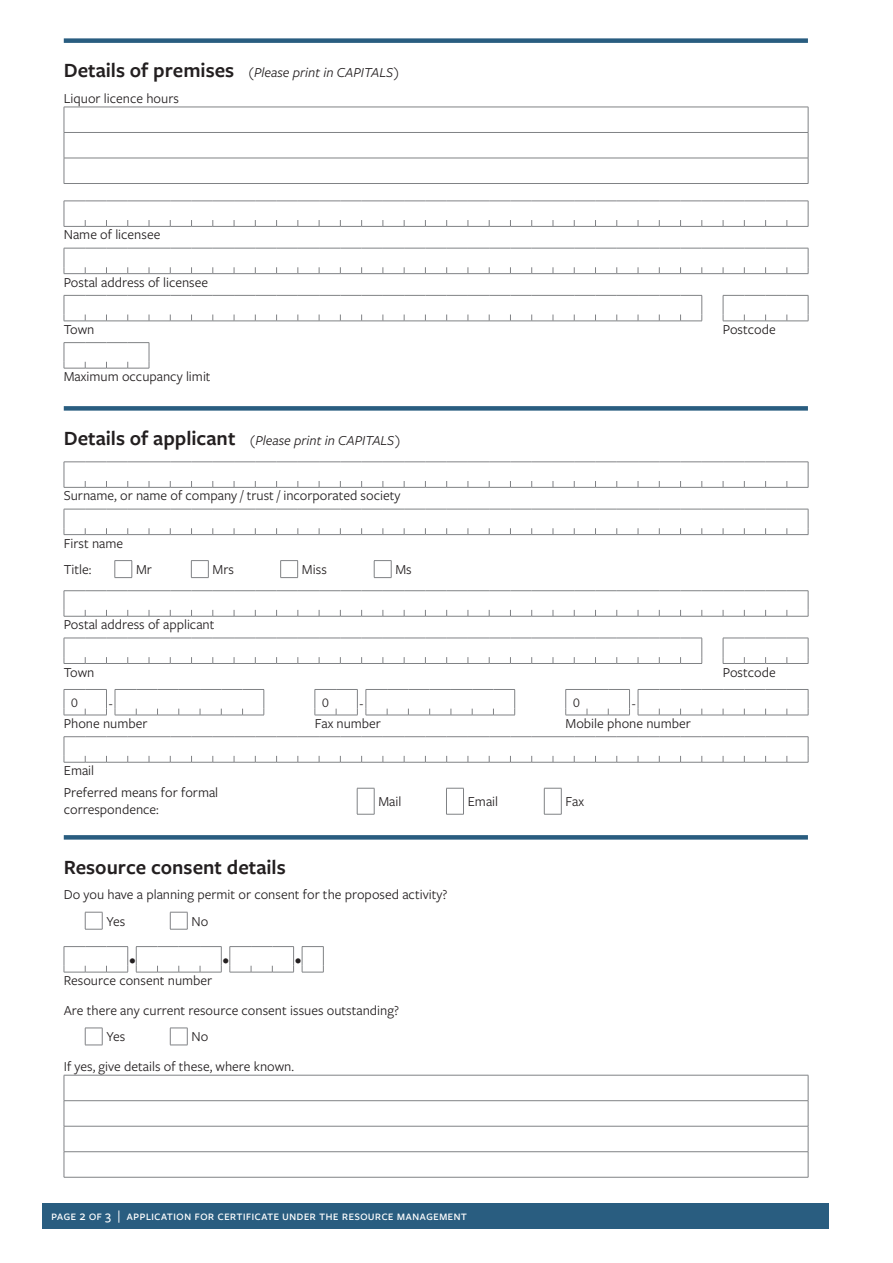
<style>
.page{position:relative;width:893px;height:1263px;background:#fff}
.page>*{position:absolute;margin:0;border:0;box-sizing:border-box;transform-origin:0 0}
.Section_heading_with_rule_above{font:600 21px "Freight Sans Pro";color:#231f20}
.Field_label{font:14.25px "Freight Sans Pro";color:#231f20}
.Body_text{font:14.25px/17.1px "Freight Sans Pro";color:#231f20}
.Section_heading_with_rule_above-2{font:italic 14.25px "Freight Sans Pro";color:#231f20}
.t1{font:500 13.5px "Freight Sans Pro";color:#fff}
.t2{font:13.5px "Freight Sans Pro";color:#231f20}
.s1{font-weight:600;font-style:normal;font-size:21px}
</style>
<div class="page">
<div style="left:43px;top:1203px;width:786px;height:26px;background:#295d80"></div>
<div style="left:64px;top:38px;width:744px;height:5px;background:#295d80"></div>
<div style="left:64px;top:406px;width:744px;height:5px;background:#295d80"></div>
<div style="left:64px;top:835px;width:744px;height:5px;background:#295d80"></div>
<svg style="left:65px;top:108px;width:743px;height:75px"></svg>
<hr style="left:64px;top:107px;width:744px;height:1px;background:#808285">
<hr style="left:64px;top:132px;width:744px;height:1px;background:#808285">
<hr style="left:64px;top:158px;width:744px;height:1px;background:#808285">
<svg style="left:64px;top:107px;width:1px;height:76px"></svg>
<svg style="left:808px;top:107px;width:1px;height:76px"></svg>
<hr style="left:64px;top:183px;width:744px;height:1px;background:#808285">
<svg style="left:64px;top:201px;width:745px;height:26px"></svg>
<svg style="left:64px;top:248px;width:745px;height:26px"></svg>
<svg style="left:64px;top:295px;width:745px;height:27px"></svg>
<svg style="left:64px;top:342px;width:86px;height:27px"></svg>
<svg style="left:64px;top:462px;width:745px;height:26px"></svg>
<svg style="left:64px;top:509px;width:745px;height:26px"></svg>
<svg style="left:115px;top:560px;width:277px;height:18px"></svg>
<svg style="left:64px;top:590px;width:745px;height:27px"></svg>
<svg style="left:64px;top:638px;width:745px;height:26px"></svg>
<svg style="left:64px;top:689px;width:745px;height:27px"></svg>
<svg style="left:64px;top:736px;width:745px;height:27px"></svg>
<svg style="left:357px;top:788px;width:205px;height:27px"></svg>
<svg style="left:85px;top:912px;width:103px;height:18px"></svg>
<svg style="left:64px;top:946px;width:260px;height:27px"></svg>
<svg style="left:85px;top:1028px;width:103px;height:18px"></svg>
<svg style="left:65px;top:1076px;width:743px;height:101px"></svg>
<hr style="left:64px;top:1075px;width:744px;height:1px;background:#808285">
<hr style="left:64px;top:1100px;width:744px;height:1px;background:#808285">
<hr style="left:64px;top:1126px;width:744px;height:1px;background:#808285">
<hr style="left:64px;top:1151px;width:744px;height:1px;background:#808285">
<svg style="left:64px;top:1075px;width:1px;height:102px"></svg>
<svg style="left:808px;top:1075px;width:1px;height:102px"></svg>
<hr style="left:64px;top:1177px;width:744px;height:1px;background:#808285">
<p class="Section_heading_with_rule_above-2" style="left:64px;top:63px;width:337px"><span class="s1">Details of premises</span> (Please print in CAPITALS)</p>
<p class="Body_text" style="left:64px;top:89px;width:117px">Liquor licence hours</p>
<p class="Field_label" style="left:64px;top:225px;width:98px">Name of licensee</p>
<p class="Field_label" style="left:64px;top:273px;width:146px">Postal address of licensee</p>
<p class="Field_label" style="left:64px;top:320px;width:32px">Town</p>
<p class="Field_label" style="left:723px;top:320px;width:54px">Postcode</p>
<p class="Field_label" style="left:64px;top:367px;width:148px">Maximum occupancy limit</p>
<p class="Section_heading_with_rule_above-2" style="left:64px;top:431px;width:338px"><span class="s1">Details of applicant</span> (Please print in CAPITALS)</p>
<p class="Field_label" style="left:64px;top:486px;width:338px">Surname, or name of company / trust / incorporated society</p>
<p class="Field_label" style="left:64px;top:533px;width:61px">First name</p>
<p class="Field_label" style="left:64px;top:559px;width:29px">Title:</p>
<p class="Field_label" style="left:136px;top:559px;width:17px">Mr</p>
<p class="Field_label" style="left:213px;top:559px;width:23px">Mrs</p>
<p class="Field_label" style="left:302px;top:559px;width:26px">Miss</p>
<p class="Field_label" style="left:395px;top:559px;width:18px">Ms</p>
<p class="Field_label" style="left:64px;top:615px;width:152px">Postal address of applicant</p>
<p class="Field_label" style="left:64px;top:662px;width:32px">Town</p>
<p class="Field_label" style="left:723px;top:662px;width:54px">Postcode</p>
<p class="t2" style="left:71px;top:693px;width:8px">0</p>
<p class="t2" style="left:109px;top:694px;width:5px">-</p>
<p class="t2" style="left:322px;top:693px;width:8px">0</p>
<p class="t2" style="left:360px;top:694px;width:5px">-</p>
<p class="t2" style="left:573px;top:693px;width:8px">0</p>
<p class="t2" style="left:632px;top:694px;width:5px">-</p>
<p class="Field_label" style="left:64px;top:714px;width:85px">Phone number</p>
<p class="Field_label" style="left:315px;top:714px;width:68px">Fax number</p>
<p class="Field_label" style="left:566px;top:714px;width:127px">Mobile phone number</p>
<p class="Field_label" style="left:64px;top:761px;width:32px">Email</p>
<p class="Body_text" style="left:64px;top:783px;width:156px">Preferred means for formal correspondence:</p>
<p class="Body_text" style="left:378px;top:792px;width:25px">Mail</p>
<p class="Body_text" style="left:468px;top:792px;width:32px">Email</p>
<p class="Body_text" style="left:566px;top:792px;width:20px">Fax</p>
<p class="Section_heading_with_rule_above" style="left:64px;top:852px;width:223px">Resource consent details</p>
<p class="Body_text" style="left:64px;top:885px;width:385px">Do you have a planning permit or consent for the proposed activity?</p>
<p class="Body_text" style="left:106px;top:912px;width:20px">Yes</p>
<p class="Body_text" style="left:192px;top:912px;width:18px">No</p>
<p class="t2" style="left:129px;top:950px;width:8px">•</p>
<p class="t2" style="left:223px;top:950px;width:8px">•</p>
<p class="t2" style="left:295px;top:950px;width:8px">•</p>
<p class="Field_label" style="left:64px;top:971px;width:150px">Resource consent number</p>
<p class="Body_text" style="left:64px;top:1001px;width:337px">Are there any current resource consent issues outstanding?</p>
<p class="Body_text" style="left:106px;top:1027px;width:20px">Yes</p>
<p class="Body_text" style="left:192px;top:1027px;width:18px">No</p>
<p class="Body_text" style="left:64px;top:1057px;width:232px">If yes, give details of these, where known.</p>
<p class="t1" style="left:51px;top:1207px;width:418px">page 2 of 3 | application for certificate under the resource management</p>
</div>
